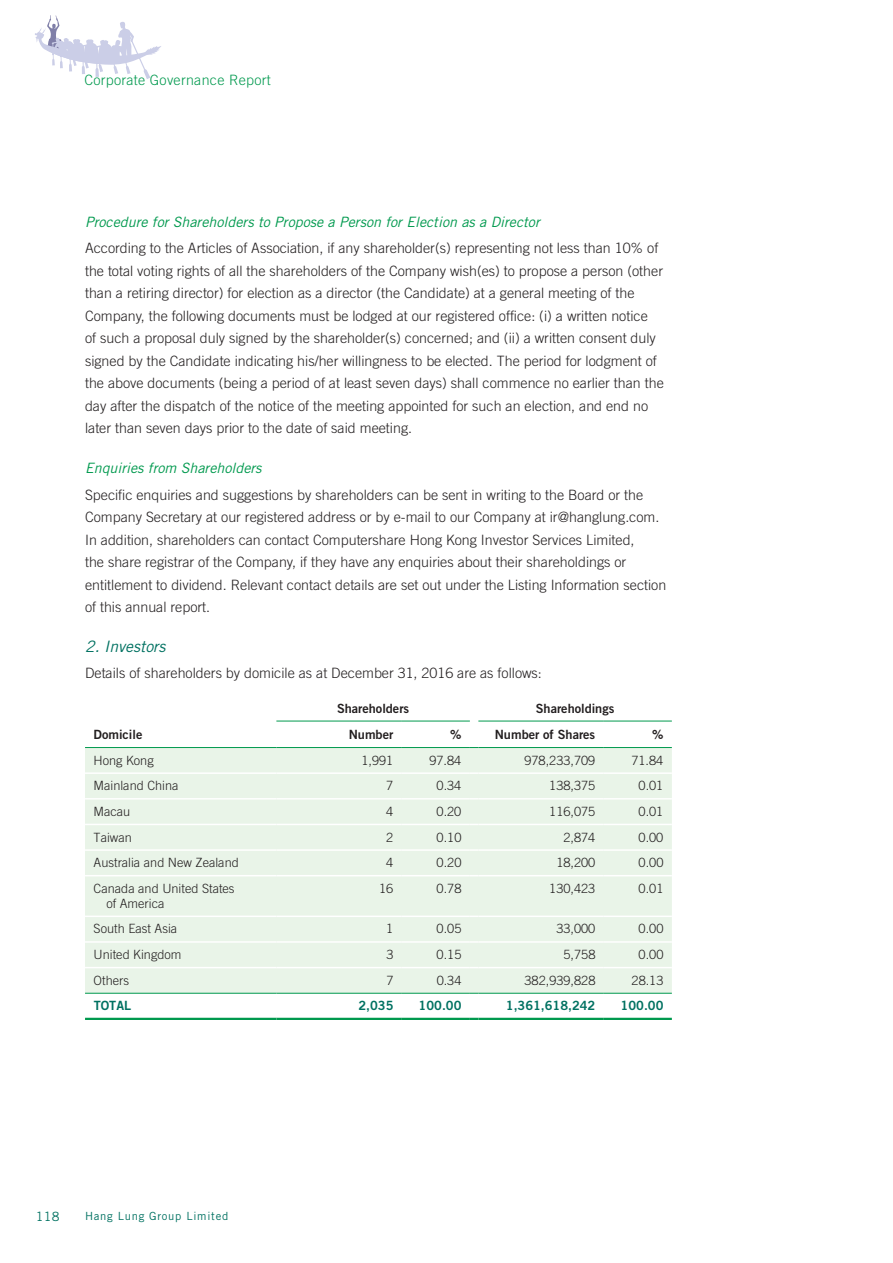
<style>
.page{position:relative;width:893px;height:1263px;background:#fff}
.page>*{position:absolute;margin:0;border:0;box-sizing:border-box;transform-origin:0 0}
.t1{font:italic 15.75px "Trade Gothic LT Std";color:#007161}
.t2{font:300 14.25px/22.5px "Trade Gothic LT Std";color:#231f20}
.t3{font:italic 14.25px "Trade Gothic LT Std";color:#00994e}
.t4{font:300 14.25px "Trade Gothic LT Std";letter-spacing:.02em;color:#00994e}
.t5{font:300 12.75px/15px "Trade Gothic LT Std";color:#231f20}
.t6{font:12.75px "Trade Gothic LT Std Bd 2";color:#231f20}
.t7{font:12.75px "Trade Gothic LT Std Bd 2";color:#007161}
.t8{font:12.75px "Trade Gothic LT Std";color:#007161}
.t9{font:11.25px "Trade Gothic LT Std";letter-spacing:.065em;color:#007161}
</style>
<div class="page">
<svg style="left:35px;top:15px;width:126px;height:64px"></svg>
<div style="left:85px;top:748px;width:587px;height:245px;background:#e9f4e8"></div>
<hr style="left:85px;top:772px;width:191px;height:2px;background:#fff">
<hr style="left:276px;top:772px;width:126px;height:2px;background:#fff">
<hr style="left:402px;top:772px;width:68px;height:2px;background:#fff">
<svg style="left:470px;top:772px;width:8px;height:2px"></svg>
<hr style="left:478px;top:772px;width:126px;height:2px;background:#fff">
<hr style="left:604px;top:772px;width:68px;height:2px;background:#fff">
<hr style="left:85px;top:798px;width:191px;height:1px;background:#fff">
<hr style="left:276px;top:798px;width:126px;height:1px;background:#fff">
<hr style="left:402px;top:798px;width:68px;height:1px;background:#fff">
<hr style="left:478px;top:798px;width:126px;height:1px;background:#fff">
<hr style="left:604px;top:798px;width:68px;height:1px;background:#fff">
<hr style="left:85px;top:824px;width:191px;height:1px;background:#fff">
<hr style="left:276px;top:824px;width:126px;height:1px;background:#fff">
<hr style="left:402px;top:824px;width:68px;height:1px;background:#fff">
<hr style="left:478px;top:824px;width:126px;height:1px;background:#fff">
<hr style="left:604px;top:824px;width:68px;height:1px;background:#fff">
<hr style="left:85px;top:849px;width:191px;height:2px;background:#fff">
<hr style="left:276px;top:849px;width:126px;height:2px;background:#fff">
<hr style="left:402px;top:849px;width:68px;height:2px;background:#fff">
<svg style="left:470px;top:849px;width:8px;height:2px"></svg>
<hr style="left:478px;top:849px;width:126px;height:2px;background:#fff">
<hr style="left:604px;top:849px;width:68px;height:2px;background:#fff">
<hr style="left:85px;top:875px;width:191px;height:1px;background:#fff">
<hr style="left:276px;top:875px;width:126px;height:1px;background:#fff">
<hr style="left:402px;top:875px;width:68px;height:1px;background:#fff">
<hr style="left:478px;top:875px;width:126px;height:1px;background:#fff">
<hr style="left:604px;top:875px;width:68px;height:1px;background:#fff">
<hr style="left:85px;top:915px;width:191px;height:2px;background:#fff">
<hr style="left:276px;top:915px;width:126px;height:2px;background:#fff">
<hr style="left:402px;top:915px;width:68px;height:2px;background:#fff">
<svg style="left:470px;top:915px;width:8px;height:2px"></svg>
<hr style="left:478px;top:915px;width:126px;height:2px;background:#fff">
<hr style="left:604px;top:915px;width:68px;height:2px;background:#fff">
<hr style="left:85px;top:941px;width:191px;height:2px;background:#fff">
<hr style="left:276px;top:941px;width:126px;height:2px;background:#fff">
<hr style="left:402px;top:941px;width:68px;height:2px;background:#fff">
<svg style="left:470px;top:941px;width:8px;height:2px"></svg>
<hr style="left:478px;top:941px;width:126px;height:2px;background:#fff">
<hr style="left:604px;top:941px;width:68px;height:2px;background:#fff">
<hr style="left:85px;top:967px;width:191px;height:1px;background:#fff">
<hr style="left:276px;top:967px;width:126px;height:1px;background:#fff">
<hr style="left:402px;top:967px;width:68px;height:1px;background:#fff">
<hr style="left:478px;top:967px;width:126px;height:1px;background:#fff">
<hr style="left:604px;top:967px;width:68px;height:1px;background:#fff">
<hr style="left:276px;top:721px;width:126px;height:1px;background:#00994e">
<hr style="left:402px;top:721px;width:68px;height:1px;background:#00994e">
<hr style="left:478px;top:721px;width:126px;height:1px;background:#00994e">
<hr style="left:604px;top:721px;width:68px;height:1px;background:#00994e">
<hr style="left:85px;top:747px;width:191px;height:1px;background:#00994e">
<hr style="left:276px;top:747px;width:126px;height:1px;background:#00994e">
<hr style="left:402px;top:747px;width:68px;height:1px;background:#00994e">
<hr style="left:478px;top:747px;width:126px;height:1px;background:#00994e">
<hr style="left:604px;top:747px;width:68px;height:1px;background:#00994e">
<hr style="left:85px;top:1018px;width:191px;height:2px;background:#00994e">
<hr style="left:276px;top:1018px;width:126px;height:2px;background:#00994e">
<hr style="left:402px;top:1018px;width:68px;height:2px;background:#00994e">
<svg style="left:470px;top:1018px;width:8px;height:2px"></svg>
<hr style="left:478px;top:1018px;width:126px;height:2px;background:#00994e">
<hr style="left:604px;top:1018px;width:68px;height:2px;background:#00994e">
<hr style="left:85px;top:993px;width:191px;height:1px;background:#00994e">
<hr style="left:276px;top:993px;width:126px;height:1px;background:#00994e">
<hr style="left:402px;top:993px;width:68px;height:1px;background:#00994e">
<hr style="left:478px;top:993px;width:126px;height:1px;background:#00994e">
<hr style="left:604px;top:993px;width:68px;height:1px;background:#00994e">
<p class="t4" style="left:84px;top:71px;width:188px">Corporate Governance Report</p>
<p class="t3" style="left:85px;top:213px;width:456px">Procedure for Shareholders to Propose a Person for Election as a Director</p>
<p class="t2" style="left:85px;top:237px;width:580px">According to the Articles of Association, if any shareholder(s) representing not less than 10% of the total voting rights of all the shareholders of the Company wish(es) to propose a person (other than a retiring director) for election as a director (the Candidate) at a general meeting of the Company, the following documents must be lodged at our registered office: (i) a written notice<br>of such a proposal duly signed by the shareholder(s) concerned; and (ii) a written consent duly signed by the Candidate indicating his/her willingness to be elected. The period for lodgment of the above documents (being a period of at least seven days) shall commence no earlier than the day after the dispatch of the notice of the meeting appointed for such an election, and end no later than seven days prior to the date of said meeting.</p>
<p class="t3" style="left:85px;top:459px;width:178px">Enquiries from Shareholders</p>
<p class="t2" style="left:85px;top:483px;width:583px">Specific enquiries and suggestions by shareholders can be sent in writing to the Board or the Company Secretary at our registered address or by e-mail to our Company at ir@hanglung.com.<br>In addition, shareholders can contact Computershare Hong Kong Investor Services Limited,<br>the share registrar of the Company, if they have any enquiries about their shareholdings or entitlement to dividend. Relevant contact details are set out under the Listing Information section of this annual report.</p>
<p class="t1" style="left:85px;top:636px;width:82px">2. Investors</p>
<p class="t2" style="left:85px;top:662px;width:458px">Details of shareholders by domicile as at December 31, 2016 are as follows:</p>
<p class="t6" style="left:94px;top:726px;width:50px">Domicile</p>
<p class="t6" style="left:337px;top:700px;width:74px">Shareholders</p>
<p class="t6" style="left:536px;top:700px;width:80px">Shareholdings</p>
<p class="t6" style="left:349px;top:726px;width:46px">Number</p>
<p class="t6" style="left:450px;top:726px;width:13px">%</p>
<p class="t6" style="left:495px;top:726px;width:102px">Number of Shares</p>
<p class="t6" style="left:652px;top:726px;width:13px">%</p>
<p class="t5" style="left:94px;top:752px;width:62px">Hong Kong</p>
<p class="t5" style="left:361px;top:752px;width:33px">1,991</p>
<p class="t5" style="left:429px;top:752px;width:33px">97.84</p>
<p class="t5" style="left:524px;top:752px;width:72px">978,233,709</p>
<p class="t5" style="left:631px;top:752px;width:33px">71.84</p>
<p class="t5" style="left:94px;top:778px;width:87px">Mainland China</p>
<p class="t5" style="left:386px;top:778px;width:9px">7</p>
<p class="t5" style="left:437px;top:778px;width:26px">0.34</p>
<p class="t5" style="left:549px;top:778px;width:48px">138,375</p>
<p class="t5" style="left:639px;top:778px;width:26px">0.01</p>
<p class="t5" style="left:94px;top:804px;width:38px">Macau</p>
<p class="t5" style="left:386px;top:804px;width:9px">4</p>
<p class="t5" style="left:437px;top:804px;width:26px">0.20</p>
<p class="t5" style="left:549px;top:804px;width:48px">116,075</p>
<p class="t5" style="left:639px;top:804px;width:26px">0.01</p>
<p class="t5" style="left:94px;top:829px;width:40px">Taiwan</p>
<p class="t5" style="left:386px;top:829px;width:9px">2</p>
<p class="t5" style="left:437px;top:829px;width:26px">0.10</p>
<p class="t5" style="left:563px;top:829px;width:33px">2,874</p>
<p class="t5" style="left:639px;top:829px;width:26px">0.00</p>
<p class="t5" style="left:94px;top:855px;width:147px">Australia and New Zealand</p>
<p class="t5" style="left:386px;top:855px;width:9px">4</p>
<p class="t5" style="left:437px;top:855px;width:26px">0.20</p>
<p class="t5" style="left:556px;top:855px;width:40px">18,200</p>
<p class="t5" style="left:639px;top:855px;width:26px">0.00</p>
<p class="t5" style="left:106px;top:880px;width:130px;text-indent:-13px">Canada and United States of America</p>
<p class="t5" style="left:379px;top:880px;width:16px">16</p>
<p class="t5" style="left:437px;top:880px;width:26px">0.78</p>
<p class="t5" style="left:549px;top:880px;width:48px">130,423</p>
<p class="t5" style="left:639px;top:880px;width:26px">0.01</p>
<p class="t5" style="left:94px;top:921px;width:85px">South East Asia</p>
<p class="t5" style="left:386px;top:921px;width:9px">1</p>
<p class="t5" style="left:437px;top:921px;width:26px">0.05</p>
<p class="t5" style="left:556px;top:921px;width:40px">33,000</p>
<p class="t5" style="left:639px;top:921px;width:26px">0.00</p>
<p class="t5" style="left:94px;top:947px;width:89px">United Kingdom</p>
<p class="t5" style="left:386px;top:947px;width:9px">3</p>
<p class="t5" style="left:437px;top:947px;width:26px">0.15</p>
<p class="t5" style="left:563px;top:947px;width:33px">5,758</p>
<p class="t5" style="left:639px;top:947px;width:26px">0.00</p>
<p class="t5" style="left:94px;top:972px;width:37px">Others</p>
<p class="t5" style="left:386px;top:972px;width:9px">7</p>
<p class="t5" style="left:437px;top:972px;width:26px">0.34</p>
<p class="t5" style="left:524px;top:972px;width:72px">382,939,828</p>
<p class="t5" style="left:632px;top:972px;width:33px">28.13</p>
<p class="t7" style="left:94px;top:998px;width:31px">TOTAL</p>
<p class="t7" style="left:358px;top:998px;width:37px">2,035</p>
<p class="t7" style="left:419px;top:998px;width:44px">100.00</p>
<p class="t7" style="left:506px;top:998px;width:91px">1,361,618,242</p>
<p class="t7" style="left:621px;top:998px;width:44px">100.00</p>
<p class="t8" style="left:36px;top:1209px;width:25px">118</p>
<p class="t9" style="left:85px;top:1209px;width:145px">Hang Lung Group Limited</p>
</div>
